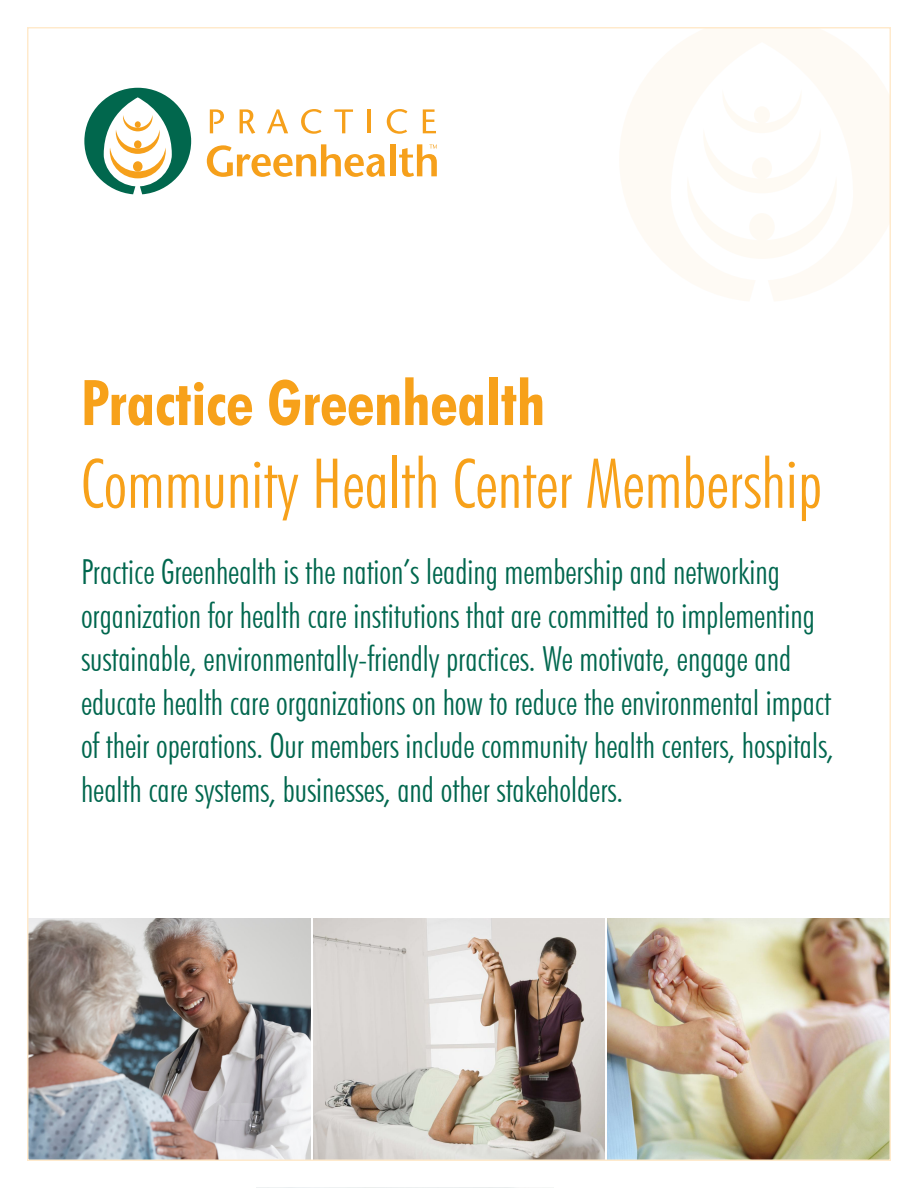
<style>
.page{position:relative;width:918px;height:1188px;background:#fff}
.page>*{position:absolute;margin:0;border:0;box-sizing:border-box;transform-origin:0 0}
.t1{font:300 condensed 69px "Futura BT";color:#f7a11a}
.t2{font:700 condensed 63px "Futura BT";color:#f7a11a}
.t3{font:300 condensed 34.5px/43.5px "Futura BT";color:#00674e}
</style>
<div class="page">
<img style="left:314px;top:918px;width:290px;height:240px">
<img style="left:608px;top:918px;width:280px;height:240px">
<img style="left:30px;top:918px;width:280px;height:240px">
<svg style="left:620px;top:30px;width:268px;height:271px;fill:#fefaf4"></svg>
<svg style="left:687px;top:89px;width:150px;height:170px"></svg>
<svg style="left:84px;top:88px;width:107px;height:106px"></svg>
<div style="left:133px;top:161px;width:10px;height:11px;background:#f6a01b;border-radius:50%"></div>
<svg style="left:210px;top:109px;width:14px;height:24px"></svg>
<svg style="left:240px;top:109px;width:15px;height:25px"></svg>
<svg style="left:267px;top:109px;width:21px;height:24px"></svg>
<svg style="left:301px;top:109px;width:21px;height:25px"></svg>
<svg style="left:334px;top:109px;width:19px;height:24px"></svg>
<hr style="left:368px;top:109px;width:3px;height:24px;background:#f6a01b">
<svg style="left:387px;top:109px;width:20px;height:25px"></svg>
<svg style="left:423px;top:109px;width:13px;height:24px"></svg>
<svg style="left:207px;top:144px;width:178px;height:33px"></svg>
<div style="left:390px;top:144px;width:5px;height:32px;background:#f6a01b"></div>
<svg style="left:399px;top:144px;width:38px;height:33px"></svg>
<p class="t2" style="left:81px;top:364px;width:466px">Practice Greenhealth</p>
<p class="t1" style="left:81px;top:441px;width:743px">Community Health Center Membership</p>
<p class="t3" style="left:81px;top:550px;width:754px">Practice Greenhealth is the nation’s leading membership and networking organization for health care institutions that are committed to implementing sustainable, environmentally-friendly practices. We motivate, engage and educate health care organizations on how to reduce the environmental impact of their operations. Our members include community health centers, hospitals, health care systems, businesses, and other stakeholders.</p>
</div>
